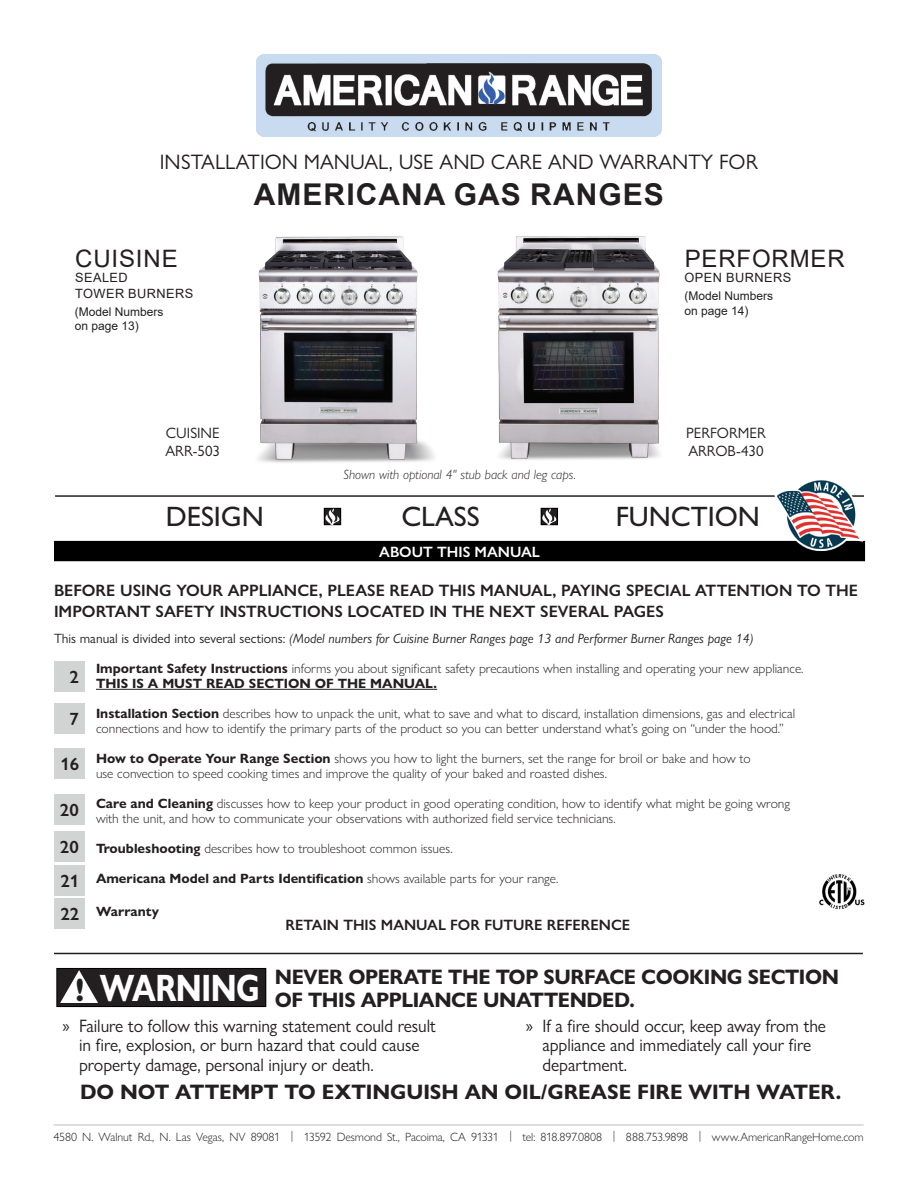
<style>
.page{position:relative;width:918px;height:1188px;background:#fff}
.page>*{position:absolute;margin:0;border:0;box-sizing:border-box;transform-origin:0 0}
.t1{font:700 38.25px "Gill Sans Nova";letter-spacing:-.02em;color:#fff;scale:.8 1}
.t2{font:700 32.55px "Gill Sans Nova";color:#231f20}
.t3{font:700 30px "Arial";letter-spacing:.035em;color:#231f20}
.t4{font:28.2px "Gill Sans";color:#231f20}
.t5{font:24px "Arial";letter-spacing:.035em;color:#231f20}
.t6{font:700 21px/22.5px "Gill Sans Nova";letter-spacing:-.02em;color:#231f20}
.t7{font:21px "Gill Sans Nova";color:#231f20}
.t8{font:18px/19.5px "Gill Sans Nova";letter-spacing:-.005em;color:#231f20}
.t9{font:600 17.85px "Gill Sans Nova";color:#231f20}
.t10{font:600 16.5px/21px "Gill Sans Nova";color:#231f20}
.t11{font:600 15px "Gill Sans Nova";color:#231f20}
.t12{font:15px "Gill Sans Nova";color:#231f20}
.t13{font:600 15px "Gill Sans Nova";color:#fff}
.t14{font:300 13.5px/15px "Gill Sans Nova";color:#231f20}
.t15{font:italic 13.5px "Gill Sans Nova";color:#231f20}
.t16{font:700 13.5px "Gill Sans Nova";color:#231f20}
.t17{font:italic 300 13.5px "Gill Sans Nova";color:#231f20}
.t18{font:12.75px "Arial";letter-spacing:.035em;color:#231f20}
.t19{font:300 12px "Gill Sans Nova";letter-spacing:-.01em;color:#231f20}
.t20{font:12px "Arial";color:#231f20}
.s1{font-style:normal}
.s2{font-weight:700}
.s3{font-weight:300}
.s4{font-family:"Myriad Pro"}
</style>
<div class="page">
<hr style="left:54px;top:1124px;width:810px;height:2px;background:#d1d2d4">
<hr style="left:55px;top:495px;width:809px;height:2px;background:#231f20">
<div style="left:324px;top:508px;width:17px;height:17px;border:1px solid #000"></div>
<svg style="left:325px;top:508px;width:15px;height:17px"></svg>
<div style="left:541px;top:508px;width:17px;height:17px;border:1px solid #000"></div>
<svg style="left:542px;top:508px;width:15px;height:17px"></svg>
<hr style="left:96px;top:689px;width:341px;height:1px;background:#231f20">
<div style="left:55px;top:542px;width:809px;height:18px;background:#000"></div>
<div style="left:54px;top:541px;width:811px;height:20px;border:2px solid #000"></div>
<img style="left:497px;top:236px;width:163px;height:224px">
<img style="left:258px;top:236px;width:177px;height:227px">
<img style="left:819px;top:874px;width:46px;height:36px">
<div style="left:54px;top:661px;width:31px;height:31px;background:#d2d3d3"></div>
<div style="left:54px;top:703px;width:31px;height:31px;background:#d2d3d3"></div>
<div style="left:55px;top:748px;width:30px;height:31px;background:#d2d3d3"></div>
<div style="left:54px;top:794px;width:31px;height:31px;background:#d2d3d3"></div>
<div style="left:54px;top:832px;width:31px;height:30px;background:#d2d3d3"></div>
<div style="left:55px;top:865px;width:30px;height:31px;background:#d2d3d3"></div>
<div style="left:55px;top:898px;width:30px;height:31px;background:#d2d3d3"></div>
<img style="left:256px;top:54px;width:406px;height:82px">
<div style="left:57px;top:968px;width:209px;height:39px;background:#231f20"></div>
<div style="left:57px;top:968px;width:209px;height:39px;border:1px solid #000"></div>
<svg style="left:60px;top:970px;width:38px;height:33px"></svg>
<hr style="left:54px;top:953px;width:809px;height:1px;background:#231f20">
<img style="left:774px;top:480px;width:88px;height:70px">
<p class="t7" style="left:160px;top:149px;width:600px">INSTALLATION MANUAL, USE AND CARE AND WARRANTY FOR</p>
<p class="t3" style="left:254px;top:173px;width:412px">AMERICANA GAS RANGES</p>
<p class="t5" style="left:75px;top:242px;width:104px">CUISINE</p>
<p class="t18" style="left:75px;top:269px;width:54px">SEALED</p>
<p class="t18" style="left:75px;top:285px;width:120px">TOWER BURNERS</p>
<p class="t20" style="left:75px;top:303px;width:90px">(Model Numbers</p>
<p class="t20" style="left:75px;top:318px;width:66px">on page 13)</p>
<p class="t12" style="left:166px;top:424px;width:55px">CUISINE</p>
<p class="t12" style="left:165px;top:442px;width:56px">ARR-503</p>
<p class="t17" style="left:343px;top:466px;width:234px">Shown with optional 4" stub back and leg caps.</p>
<p class="t5" style="left:685px;top:242px;width:162px">PERFORMER</p>
<p class="t18" style="left:685px;top:269px;width:108px">OPEN BURNERS</p>
<p class="t20" style="left:684px;top:288px;width:90px">(Model Numbers</p>
<p class="t20" style="left:684px;top:302px;width:66px">on page 14)</p>
<p class="t12" style="left:686px;top:424px;width:81px">PERFORMER</p>
<p class="t12" style="left:688px;top:442px;width:77px">ARROB-430</p>
<p class="t4" style="left:166px;top:500px;width:99px">DESIGN</p>
<p class="t4" style="left:401px;top:500px;width:80px">CLASS</p>
<p class="t4" style="left:616px;top:500px;width:146px">FUNCTION</p>
<p class="t13" style="left:379px;top:542px;width:162px">ABOUT THIS MANUAL</p>
<p class="t10" style="left:54px;top:580px;width:806px">BEFORE USING YOUR APPLIANCE, PLEASE READ THIS MANUAL, PAYING SPECIAL ATTENTION TO THE<br>IMPORTANT SAFETY INSTRUCTIONS LOCATED IN THE NEXT SEVERAL PAGES</p>
<p class="t15" style="left:54px;top:630px;width:701px"><span class="s1">This manual is divided into several sections:</span> (Model numbers for Cuisine Burner Ranges page 13 and Performer Burner Ranges page 14)</p>
<p class="t14" style="left:96px;top:661px;width:709px"><span class="s2">Important Safety Instructions</span> informs you about significant safety precautions when installing and operating your new appliance.</p>
<p class="t16" style="left:96px;top:675px;width:343px">THIS IS A MUST READ SECTION OF THE MANUAL.</p>
<p class="t14" style="left:96px;top:706px;width:701px"><span class="s2">Installation Section</span> describes how to unpack the unit, what to save and what to discard, installation dimensions, gas and electrical connections and how to identify the primary parts of the product so you can better understand what’s going on “under the hood.”</p>
<p class="t14" style="left:96px;top:751px;width:656px"><span class="s2">How to Operate Your Range Section</span> shows you how to light the burners, set the range for broil or bake and how to use convection to speed cooking times and improve the quality of your baked and roasted dishes.</p>
<p class="t14" style="left:96px;top:796px;width:696px"><span class="s2">Care and Cleaning</span> discusses how to keep your product in good operating condition, how to identify what might be going wrong with the unit, and how to communicate your observations with authorized field service technicians.</p>
<p class="t14" style="left:96px;top:841px;width:358px"><span class="s2">Troubleshooting</span> describes how to troubleshoot common issues.</p>
<p class="t16" style="left:96px;top:870px;width:464px">Americana Model and Parts Identification <span class="s3">shows available parts for your range.</span></p>
<p class="t16" style="left:96px;top:903px;width:65px">Warranty</p>
<p class="t9" style="left:69px;top:666px;width:11px">2</p>
<p class="t9" style="left:69px;top:708px;width:11px">7</p>
<p class="t9" style="left:61px;top:753px;width:20px">16</p>
<p class="t9" style="left:60px;top:799px;width:20px">20</p>
<p class="t9" style="left:60px;top:836px;width:20px">20</p>
<p class="t9" style="left:61px;top:870px;width:20px">21</p>
<p class="t9" style="left:61px;top:903px;width:20px">22</p>
<p class="t11" style="left:285px;top:916px;width:346px">RETAIN THIS MANUAL FOR FUTURE REFERENCE</p>
<p class="t2" style="left:75px;top:970px;width:11px">!</p>
<p class="t1" style="left:100px;top:964px;width:202px">WARNING</p>
<p class="t6" style="left:275px;top:966px;width:566px">NEVER OPERATE THE TOP SURFACE COOKING SECTION<br>OF THIS APPLIANCE UNATTENDED.</p>
<h3 class="t8" style="left:79px;top:1016px;width:358px;text-indent:-16px"><span class="s4">»</span> Failure to follow this warning statement could result in fire, explosion, or burn hazard that could cause property damage, personal injury or death.</h3>
<h3 class="t8" style="left:542px;top:1016px;width:285px;text-indent:-16px"><span class="s4">»</span> If a fire should occur, keep away from the appliance and immediately call your fire department.</h3>
<h3 class="t6" style="left:80px;top:1080px;width:763px">DO NOT ATTEMPT TO EXTINGUISH AN OIL/GREASE FIRE WITH WATER.</h3>
<p class="t19" style="left:54px;top:1129px;width:811px">4580 N. Walnut Rd., N. Las Vegas, NV 89081 | 13592 Desmond St., Pacoima, CA 91331 | tel: 818.897.0808 | 888.753.9898 | www.AmericanRangeHome.com</p>
</div>
